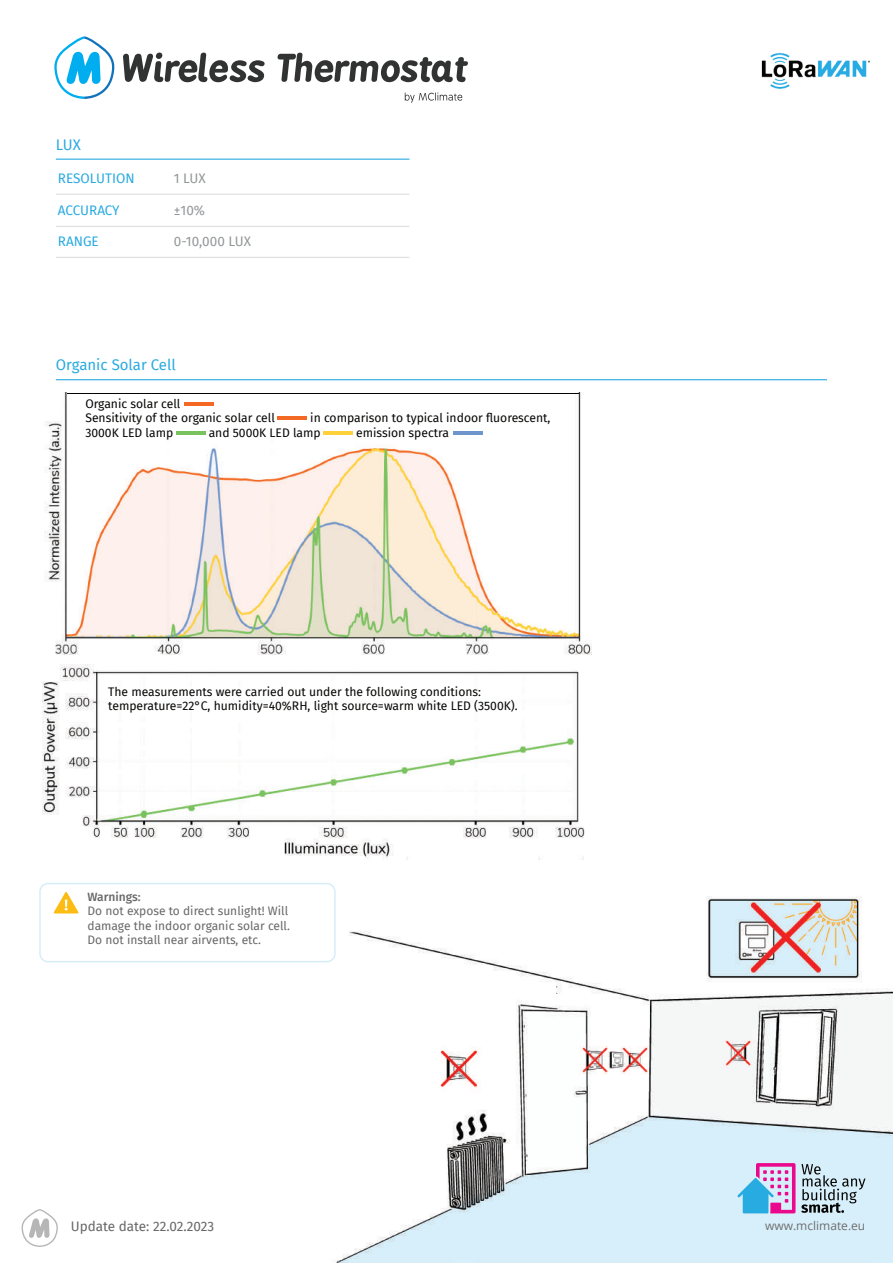
<style>
.page{position:relative;width:893px;height:1263px;background:#fff}
.page>*{position:absolute;margin:0;border:0;box-sizing:border-box;transform-origin:0 0}
.t1{font:15px "Fira Sans";color:#29aae1}
.t2{font:13.5px "Fira Sans";color:#29aae1}
.t3{font:13.5px "Fira Sans";color:#676768}
.t4{font:13.5px "Fira Sans";color:#939698}
.t5{font:12.15px/14.5px "Fira Sans";color:#040503}
.t6{font:12px/14.4px "Fira Sans";color:#686868}
.t7{font:12px "Open Sans";color:#6e6e6e}
.t8{font:500 12px "Fira Sans";color:#686868}
</style>
<div class="page">
<img style="left:315px;top:896px;width:578px;height:367px">
<hr style="left:56px;top:194px;width:353px;height:1px;background:#939698">
<hr style="left:56px;top:159px;width:353px;height:1px;background:#29aae1">
<hr style="left:56px;top:226px;width:353px;height:1px;background:#939698">
<hr style="left:56px;top:257px;width:353px;height:1px;background:#939698">
<hr style="left:56px;top:379px;width:771px;height:1px;background:#29aae1">
<svg style="left:22px;top:1209px;width:36px;height:38px"></svg>
<img style="left:761px;top:52px;width:109px;height:37px">
<svg style="left:801px;top:1164px;width:64px;height:49px"></svg>
<svg style="left:737px;top:1163px;width:58px;height:50px"></svg>
<svg style="left:54px;top:36px;width:61px;height:63px"></svg>
<svg style="left:123px;top:53px;width:142px;height:29px"></svg>
<svg style="left:278px;top:53px;width:190px;height:29px"></svg>
<svg style="left:405px;top:93px;width:57px;height:10px"></svg>
<img style="left:42px;top:665px;width:543px;height:194px">
<img style="left:45px;top:393px;width:546px;height:262px">
<hr style="left:184px;top:402px;width:30px;height:3px;background:#f36823">
<hr style="left:277px;top:417px;width:30px;height:3px;background:#f36823">
<hr style="left:176px;top:431px;width:30px;height:4px;background:#79c35f">
<hr style="left:323px;top:431px;width:30px;height:4px;background:#fed13a">
<hr style="left:453px;top:431px;width:30px;height:4px;background:#6f96cc">
<hr style="left:67px;top:393px;width:512px;height:1px;background:#040503">
<svg style="left:39px;top:883px;width:297px;height:79px"></svg>
<p class="t1" style="left:56px;top:133px;width:27px">LUX</p>
<p class="t2" style="left:58px;top:168px;width:78px">RESOLUTION</p>
<p class="t4" style="left:174px;top:168px;width:33px">1 LUX</p>
<p class="t2" style="left:58px;top:200px;width:63px">ACCURACY</p>
<p class="t4" style="left:174px;top:200px;width:33px">±10%</p>
<p class="t2" style="left:58px;top:231px;width:42px">RANGE</p>
<p class="t4" style="left:174px;top:231px;width:79px">0-10,000 LUX</p>
<p class="t1" style="left:56px;top:354px;width:122px">Organic Solar Cell</p>
<p class="t5" style="left:85px;top:396px;width:191px">Organic solar cell<br>Sensitivity of the organic solar cell</p>
<p class="t5" style="left:310px;top:410px;width:242px">in comparison to typical indoor fluorescent,</p>
<p class="t5" style="left:85px;top:425px;width:89px">3000K LED lamp</p>
<p class="t5" style="left:209px;top:425px;width:114px">and 5000K LED lamp</p>
<p class="t5" style="left:356px;top:425px;width:94px">emission spectra</p>
<p class="t5" style="left:108px;top:684px;width:411px">The measurements were carried out under the following conditions: temperature=22°C, humidity=40%RH, light source=warm white LED (3500K).</p>
<p class="t8" style="left:88px;top:887px;width:55px">Warnings:</p>
<p class="t6" style="left:88px;top:904px;width:204px">Do not expose to direct sunlight! Will damage the indoor organic solar cell.<br>Do not install near airvents, etc.</p>
<p class="t3" style="left:71px;top:1216px;width:145px">Update date: 22.02.2023</p>
<p class="t7" style="left:765px;top:1218px;width:102px">www.mclimate.eu</p>
</div>
